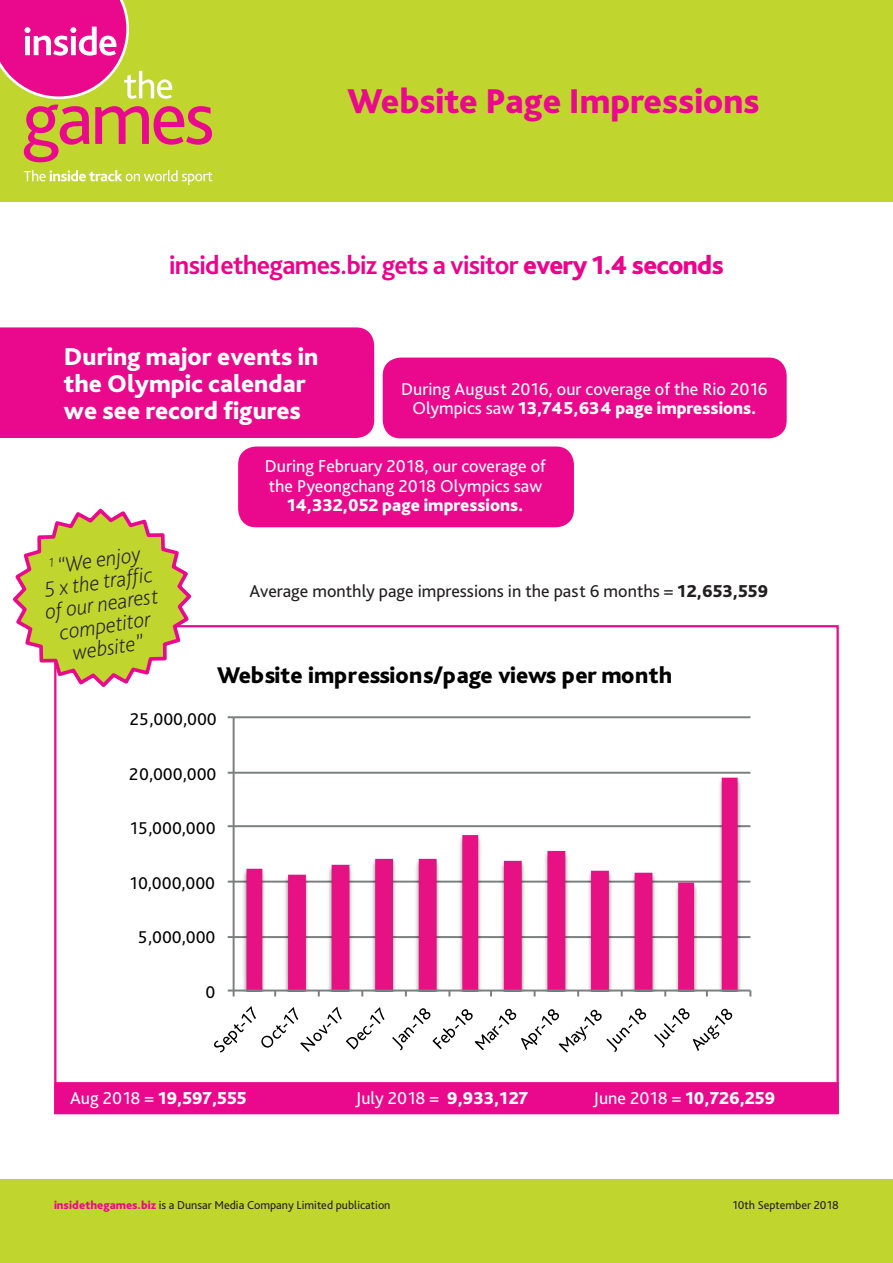
<style>
.page{position:relative;width:893px;height:1263px;background:#fff}
.page>*{position:absolute;margin:0;border:0;box-sizing:border-box;transform-origin:0 0}
.t1{font:800 36px "Bliss Pro";color:#ea098c}
.t2{font:700 27px "Bliss Pro";letter-spacing:-.025em;color:#ed028c}
.t3{font:800 25.5px/27px "Bliss Pro";color:#fff}
.t4{font:800 23.7px "Bliss Pro";letter-spacing:.005em;color:#000001}
.t5{font:italic 200 22.05px/22px "Bliss Pro";color:#231f20;text-align:center}
.t6{font:18px/19.5px "Bliss Pro";color:#fff;text-align:center}
.t7{font:800 18px "Bliss Pro";color:#fff}
.t8{font:18px "Bliss Pro";color:#231f20}
.t9{font:17.85px "Bliss Pro";color:#000001}
.t10{font:12px "Bliss Pro";color:#231f20}
.s1{font-weight:800}
.s2{font-weight:400}
.s3{font-weight:800;color:#ea098c}
</style>
<div class="page">
<div style="left:0;top:1179px;width:893px;height:84px;background:#c1d52f"></div>
<div style="left:0;top:0;width:893px;height:201px;background:#c1d52f"></div>
<svg style="left:24px;top:170px;width:189px;height:15px"></svg>
<svg style="left:24px;top:105px;width:188px;height:57px"></svg>
<svg style="left:0;top:0;width:172px;height:99px"></svg>
<hr style="left:234px;top:936px;width:516px;height:2px;background:#7c7f80">
<hr style="left:234px;top:881px;width:516px;height:2px;background:#7c7f80">
<hr style="left:234px;top:825px;width:516px;height:2px;background:#7c7f80">
<hr style="left:234px;top:772px;width:516px;height:2px;background:#7c7f80">
<hr style="left:234px;top:716px;width:516px;height:2px;background:#7c7f80">
<img style="left:239px;top:777px;width:506px;height:212px">
<svg style="left:246px;top:778px;width:492px;height:211px"></svg>
<hr style="left:233px;top:717px;width:2px;height:273px;background:#7c7f80">
<hr style="left:234px;top:989px;width:516px;height:2px;background:#7c7f80">
<svg style="left:228px;top:989px;width:7px;height:7px"></svg>
<svg style="left:214px;top:1006px;width:171px;height:46px"></svg>
<svg style="left:392px;top:1008px;width:255px;height:45px"></svg>
<svg style="left:654px;top:1008px;width:79px;height:43px"></svg>
<div style="left:54px;top:1082px;width:785px;height:32px;background:#ea098c;border:2px solid #ea098c"></div>
<div style="left:383px;top:358px;width:404px;height:80px;background:#ea098c;border-radius:18px"></div>
<div style="left:238px;top:446px;width:336px;height:81px;background:#ea098c;border-radius:18px"></div>
<div style="left:0;top:327px;width:374px;height:111px;background:#ea098c"></div>
<svg style="left:12px;top:508px;width:183px;height:182px"></svg>
<h1 class="t1" style="left:347px;top:79px;width:414px">Website Page Impressions</h1>
<h2 class="t2" style="left:169px;top:248px;width:556px">insidethegames.biz gets a visitor <span class="s1">every 1.4 seconds</span></h2>
<h3 class="t3" style="left:64px;top:342px;width:256px">During major events in the Olympic calendar we see record figures</h3>
<p class="t6" style="left:401px;top:378px;width:368px">During August 2016, our coverage of the Rio 2016<br>Olympics saw <span class="s1">13,745,634 page impressions.</span></p>
<p class="t5" style="left:37px;top:557px;width:116px;rotate:-8deg"><sup>1</sup> “We enjoy<br>5 x the traffi c of our nearest competitor website”</p>
<p class="t6" style="left:265px;top:456px;width:282px;text-align:left">During February 2018, our coverage of the Pyeongchang 2018 Olympics saw</p>
<p class="t7" style="left:287px;top:494px;width:238px">14,332,052 page impressions.</p>
<p class="t8" style="left:249px;top:580px;width:520px">Average monthly page impressions in the past 6 months = <span class="s1">12,653,559</span></p>
<h3 class="t4" style="left:217px;top:660px;width:457px">Website impressions/page views per month</h3>
<p class="t9" style="left:130px;top:708px;width:89px">25,000,000</p>
<p class="t9" style="left:129px;top:763px;width:89px">20,000,000</p>
<p class="t9" style="left:131px;top:817px;width:87px">15,000,000</p>
<p class="t9" style="left:130px;top:872px;width:87px">10,000,000</p>
<p class="t9" style="left:138px;top:926px;width:79px">5,000,000</p>
<p class="t9" style="left:206px;top:981px;width:11px">0</p>
<p class="t7" style="left:70px;top:1087px;width:178px"><span class="s2">Aug 2018 =</span> 19,597,555</p>
<p class="t6" style="left:356px;top:1088px;width:174px">July 2018 = <span class="s1">9,933,127</span></p>
<p class="t7" style="left:594px;top:1087px;width:183px"><span class="s2">June 2018 =</span> 10,726,259</p>
<p class="t10" style="left:54px;top:1197px;width:338px"><span class="s3">insidethegames.biz</span> is a Dunsar Media Company Limited publication</p>
<p class="t10" style="left:733px;top:1197px;width:108px">10th September 2018</p>
</div>
